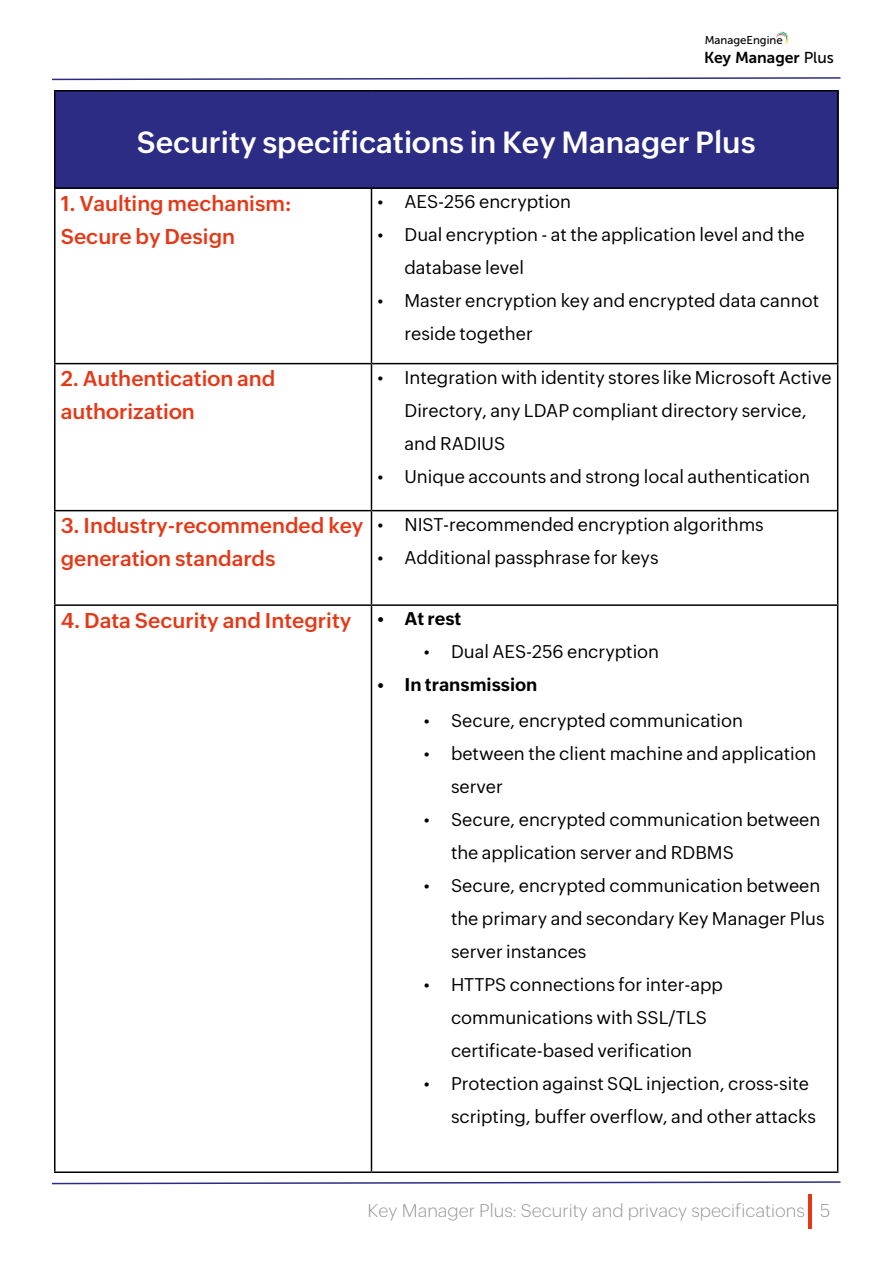
<style>
.page{position:relative;width:893px;height:1263px;background:#fff}
.page>*{position:absolute;margin:0;border:0;box-sizing:border-box;transform-origin:0 0}
.t1{font:600 30px "Zoho Puvi";color:#fff}
.t2{font:600 21px "Zoho Puvi";color:#e63816}
.t3{font:18px/33px "Zoho Puvi";color:#000}
.t4{font:300 18px "Zoho Puvi";color:#999}
.t5{font:700 18px "Zoho Puvi";color:#000}
.t6{font:15.75px "Museo Sans 700";color:#000}
.t7{font:11.4px "Museo Sans 500";color:#000}
.s1{font-family:"Museo Sans 500"}
</style>
<div class="page">
<hr style="left:808px;top:1194px;width:4px;height:34px;background:#e63816">
<svg style="left:52px;top:1181px;width:789px;height:4px"></svg>
<svg style="left:52px;top:77px;width:789px;height:4px"></svg>
<svg style="left:776px;top:31px;width:13px;height:13px"></svg>
<div style="left:54px;top:90px;width:784px;height:98px;background:#2c2c85"></div>
<hr style="left:54px;top:90px;width:317px;height:2px;background:#000">
<hr style="left:54px;top:91px;width:2px;height:96px;background:#000">
<hr style="left:371px;top:90px;width:467px;height:2px;background:#000">
<hr style="left:837px;top:91px;width:1px;height:96px;background:#000">
<hr style="left:54px;top:187px;width:317px;height:2px;background:#000">
<hr style="left:54px;top:189px;width:2px;height:174px;background:#000">
<hr style="left:371px;top:187px;width:467px;height:2px;background:#000">
<hr style="left:371px;top:189px;width:1px;height:174px;background:#000">
<hr style="left:837px;top:189px;width:1px;height:174px;background:#000">
<hr style="left:54px;top:363px;width:317px;height:1px;background:#000">
<hr style="left:54px;top:364px;width:2px;height:146px;background:#000">
<hr style="left:371px;top:363px;width:467px;height:1px;background:#000">
<hr style="left:371px;top:364px;width:1px;height:146px;background:#000">
<hr style="left:837px;top:364px;width:1px;height:146px;background:#000">
<hr style="left:54px;top:510px;width:317px;height:1px;background:#000">
<hr style="left:54px;top:511px;width:2px;height:93px;background:#000">
<hr style="left:371px;top:510px;width:467px;height:1px;background:#000">
<hr style="left:371px;top:511px;width:1px;height:93px;background:#000">
<hr style="left:837px;top:511px;width:1px;height:93px;background:#000">
<hr style="left:54px;top:604px;width:317px;height:2px;background:#000">
<hr style="left:54px;top:606px;width:2px;height:565px;background:#000">
<hr style="left:371px;top:604px;width:467px;height:2px;background:#000">
<hr style="left:371px;top:606px;width:1px;height:565px;background:#000">
<hr style="left:837px;top:606px;width:1px;height:565px;background:#000">
<hr style="left:54px;top:1171px;width:317px;height:2px;background:#000">
<hr style="left:371px;top:1171px;width:467px;height:2px;background:#000">
<p class="t7" style="left:705px;top:34px;width:80px">ManageEngine</p>
<p class="t6" style="left:704px;top:49px;width:131px">Key Manager <span class="s1">Plus</span></p>
<p class="t1" style="left:137px;top:120px;width:620px">Security specifications in Key Manager Plus</p>
<p class="t2" style="left:61px;top:187px;width:232px">1. Vaulting mechanism:</p>
<p class="t2" style="left:61px;top:220px;width:176px">Secure by Design</p>
<p class="t3" style="left:377px;top:184px;width:195px">• AES-256 encryption</p>
<p class="t3" style="left:404px;top:217px;width:402px;text-indent:-27px">• Dual encryption - at the application level and the database level</p>
<p class="t3" style="left:404px;top:283px;width:416px;text-indent:-27px">• Master encryption key and encrypted data cannot reside together</p>
<p class="t2" style="left:61px;top:363px;width:216px">2. Authentication and</p>
<p class="t2" style="left:61px;top:396px;width:136px">authorization</p>
<p class="t2" style="left:61px;top:510px;width:304px">3. Industry-recommended key</p>
<p class="t2" style="left:61px;top:543px;width:216px">generation standards</p>
<p class="t3" style="left:404px;top:359px;width:429px;text-indent:-27px">• Integration with identity stores like Microsoft Active<br>Directory, any LDAP compliant directory service, and RADIUS</p>
<p class="t3" style="left:377px;top:458px;width:434px">• Unique accounts and strong local authentication</p>
<p class="t3" style="left:377px;top:506px;width:388px">• NIST-recommended encryption algorithms</p>
<p class="t3" style="left:377px;top:539px;width:283px">• Additional passphrase for keys</p>
<p class="t2" style="left:61px;top:604px;width:292px">4. Data Security and Integrity</p>
<p class="t5" style="left:377px;top:605px;width:85px">• At rest</p>
<p class="t3" style="left:424px;top:633px;width:237px">• Dual AES-256 encryption</p>
<p class="t5" style="left:377px;top:671px;width:162px">• In transmission</p>
<p class="t3" style="left:424px;top:702px;width:320px">• Secure, encrypted communication</p>
<p class="t3" style="left:451px;top:735px;width:367px;text-indent:-27px">• between the client machine and application server</p>
<p class="t3" style="left:451px;top:801px;width:371px;text-indent:-27px">• Secure, encrypted communication between the application server and RDBMS</p>
<p class="t3" style="left:451px;top:867px;width:375px;text-indent:-27px">• Secure, encrypted communication between the primary and secondary Key Manager Plus server instances</p>
<p class="t3" style="left:451px;top:966px;width:273px;text-indent:-27px">• HTTPS connections for inter-app communications with SSL/TLS certificate-based verification</p>
<p class="t3" style="left:451px;top:1065px;width:366px;text-indent:-27px">• Protection against SQL injection, cross-site scripting, buffer overflow, and other attacks</p>
<p class="t4" style="left:367px;top:1197px;width:464px">Key Manager Plus: Security and privacy specifications 5</p>
</div>
